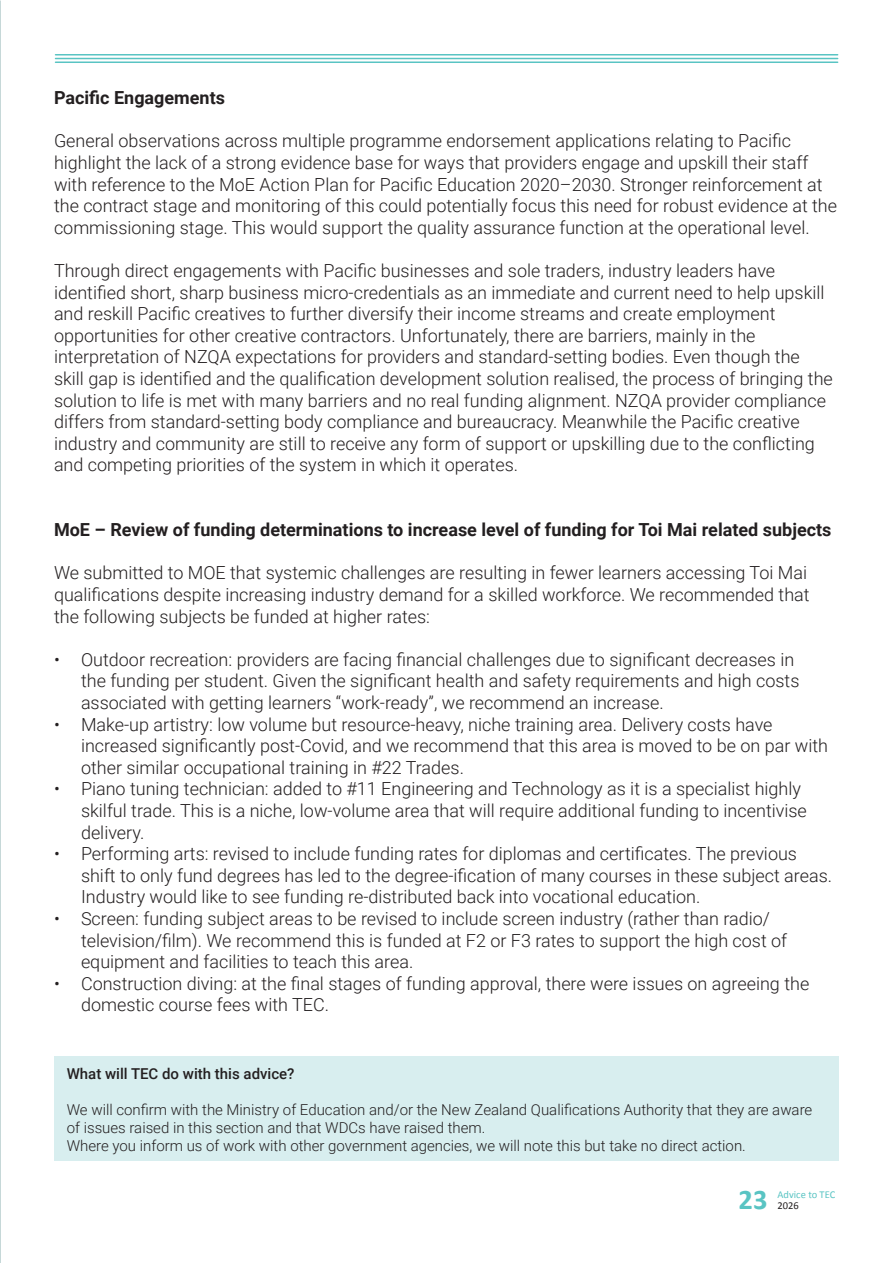
<style>
.page{position:relative;width:893px;height:1263px;background:#fff}
.page>*{position:absolute;margin:0;border:0;box-sizing:border-box;transform-origin:0 0}
.t1{font:700 28.5px "Calibri";color:#59c4c3}
.t2{font:300 18px/21.6px "Roboto";color:#231f20}
.t3{font:700 18px "Roboto";color:#231f20}
.t4{font:300 15px/18px "Roboto";color:#231f20}
.t5{font:500 15px "Roboto";color:#231f20}
.t6{font:10.5px "Calibri";color:#59c4c3}
.t7{font:10.5px "Calibri";color:#231f20}
</style>
<div class="page">
<hr style="left:56px;top:54px;width:782px;height:2px;background:#59c4c3">
<hr style="left:56px;top:58px;width:782px;height:1px;background:#59c4c3">
<hr style="left:56px;top:61px;width:782px;height:2px;background:#59c4c3">
<div style="left:54px;top:1057px;width:785px;height:104px;background:#d8eeef"></div>
<p class="t3" style="left:54px;top:85px;width:173px">Pacific Engagements</p>
<p class="t2" style="left:54px;top:129px;width:785px">General observations across multiple programme endorsement applications relating to Pacific highlight the lack of a strong evidence base for ways that providers engage and upskill their staff with reference to the MoE Action Plan for Pacific Education 2020–2030. Stronger reinforcement at the contract stage and monitoring of this could potentially focus this need for robust evidence at the commissioning stage. This would support the quality assurance function at the operational level.</p>
<p class="t2" style="left:54px;top:259px;width:780px">Through direct engagements with Pacific businesses and sole traders, industry leaders have identified short, sharp business micro-credentials as an immediate and current need to help upskill and reskill Pacific creatives to further diversify their income streams and create employment opportunities for other creative contractors. Unfortunately, there are barriers, mainly in the interpretation of NZQA expectations for providers and standard-setting bodies. Even though the skill gap is identified and the qualification development solution realised, the process of bringing the solution to life is met with many barriers and no real funding alignment. NZQA provider compliance differs from standard-setting body compliance and bureaucracy. Meanwhile the Pacific creative industry and community are still to receive any form of support or upskilling due to the conflicting and competing priorities of the system in which it operates.</p>
<p class="t3" style="left:54px;top:517px;width:779px">MoE – Review of funding determinations to increase level of funding for Toi Mai related subjects</p>
<p class="t2" style="left:54px;top:561px;width:757px">We submitted to MOE that systemic challenges are resulting in fewer learners accessing Toi Mai qualifications despite increasing industry demand for a skilled workforce. We recommended that the following subjects be funded at higher rates:</p>
<p class="t2" style="left:81px;top:648px;width:720px;text-indent:-27px">• Outdoor recreation: providers are facing financial challenges due to significant decreases in the funding per student. Given the significant health and safety requirements and high costs associated with getting learners “work-ready”, we recommend an increase.</p>
<p class="t2" style="left:81px;top:713px;width:749px;text-indent:-27px">• Make-up artistry: low volume but resource-heavy, niche training area. Delivery costs have increased significantly post-Covid, and we recommend that this area is moved to be on par with other similar occupational training in #22 Trades.</p>
<p class="t2" style="left:81px;top:777px;width:727px;text-indent:-27px">• Piano tuning technician: added to #11 Engineering and Technology as it is a specialist highly skilful trade. This is a niche, low-volume area that will require additional funding to incentivise delivery.</p>
<p class="t2" style="left:81px;top:842px;width:753px;text-indent:-27px">• Performing arts: revised to include funding rates for diplomas and certificates. The previous shift to only fund degrees has led to the degree-ification of many courses in these subject areas.<br>Industry would like to see funding re-distributed back into vocational education.</p>
<p class="t2" style="left:81px;top:907px;width:708px;text-indent:-27px">• Screen: funding subject areas to be revised to include screen industry (rather than radio/ television/film). We recommend this is funded at F2 or F3 rates to support the high cost of equipment and facilities to teach this area.</p>
<p class="t2" style="left:81px;top:972px;width:730px;text-indent:-27px">• Construction diving: at the final stages of funding approval, there were issues on agreeing the domestic course fees with TEC.</p>
<p class="t5" style="left:67px;top:1063px;width:229px">What will TEC do with this advice?</p>
<p class="t4" style="left:67px;top:1100px;width:747px">We will confirm with the Ministry of Education and/or the New Zealand Qualifications Authority that they are aware of issues raised in this section and that WDCs have raised them.</p>
<p class="t4" style="left:67px;top:1136px;width:681px">Where you inform us of work with other government agencies, we will note this but take no direct action.</p>
<h1 class="t1" style="left:739px;top:1179px;width:30px">23</h1>
<p class="t6" style="left:777px;top:1188px;width:59px">Advice to TEC</p>
<p class="t7" style="left:777px;top:1199px;width:23px">2026</p>
</div>
